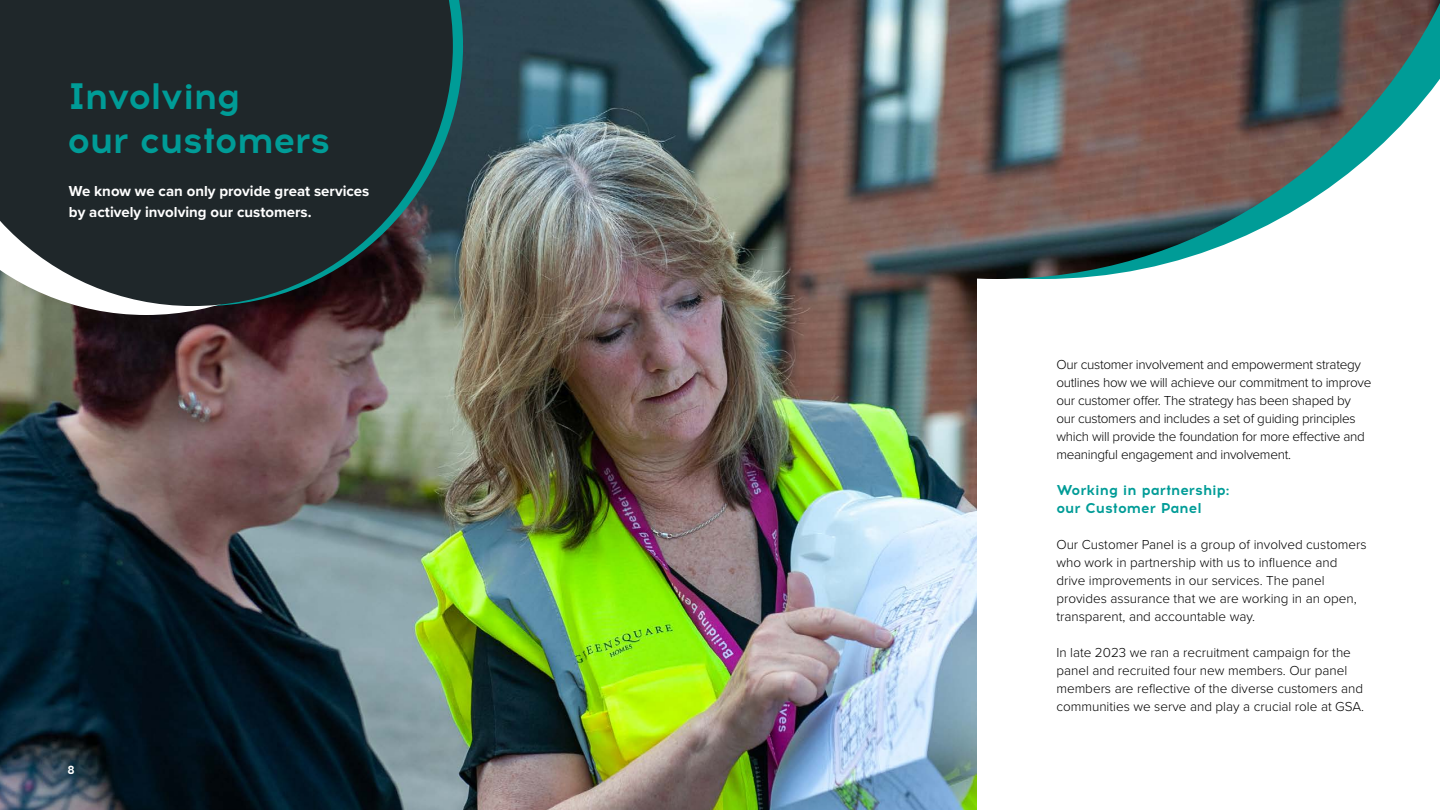
<style>
.page{position:relative;width:1440px;height:810px;background:#fff}
.page>*{position:absolute;margin:0;border:0;box-sizing:border-box;transform-origin:0 0}
.t1{font:700 36.75px/44.2px "Acrom";letter-spacing:-.02em;color:#009c97}
.t2{font:700 15px/21px "Proxima Nova";color:#fff}
.t3{font:700 14.25px/18px "Acrom";color:#009c97}
.t4{font:300 13.5px/18px "Proxima Nova";color:#000}
.t5{font:300 13.5px/18px "Proxima Nova";letter-spacing:-.02em;color:#000}
.t6{font:700 12px "Acrom";color:#fff}
</style>
<div class="page">
<img style="left:0;top:0;width:977px;height:810px">
<img style="left:552px;top:0;width:888px;height:279px">
<svg style="left:453px;top:0;width:10px;height:306px;background:#286265"></svg>
<svg style="left:0;top:306px;width:406px;height:9px"></svg>
<svg style="left:0;top:0;width:453px;height:306px;background:#273032"></svg>
<h1 class="t1" style="left:68px;top:74px;width:264px">Involving<br>our customers</h1>
<p class="t2" style="left:69px;top:180px;width:302px">We know we can only provide great services by actively involving our customers.</p>
<p class="t6" style="left:67px;top:761px;width:9px">8</p>
<p class="t5" style="left:1056px;top:355px;width:317px">Our customer involvement and empowerment strategy outlines how we will achieve our commitment to improve our customer offer. The strategy has been shaped by our customers and includes a set of guiding principles which will provide the foundation for more effective and meaningful engagement and involvement.</p>
<p class="t3" style="left:1056px;top:481px;width:175px">Working in partnership: our Customer Panel</p>
<p class="t4" style="left:1056px;top:535px;width:312px">Our Customer Panel is a group of involved customers who work in partnership with us to influence and drive improvements in our services. The panel provides assurance that we are working in an open, transparent, and accountable way.</p>
<p class="t4" style="left:1056px;top:643px;width:309px">In late 2023 we ran a recruitment campaign for the panel and recruited four new members. Our panel members are reflective of the diverse customers and communities we serve and play a crucial role at GSA.</p>
</div>
